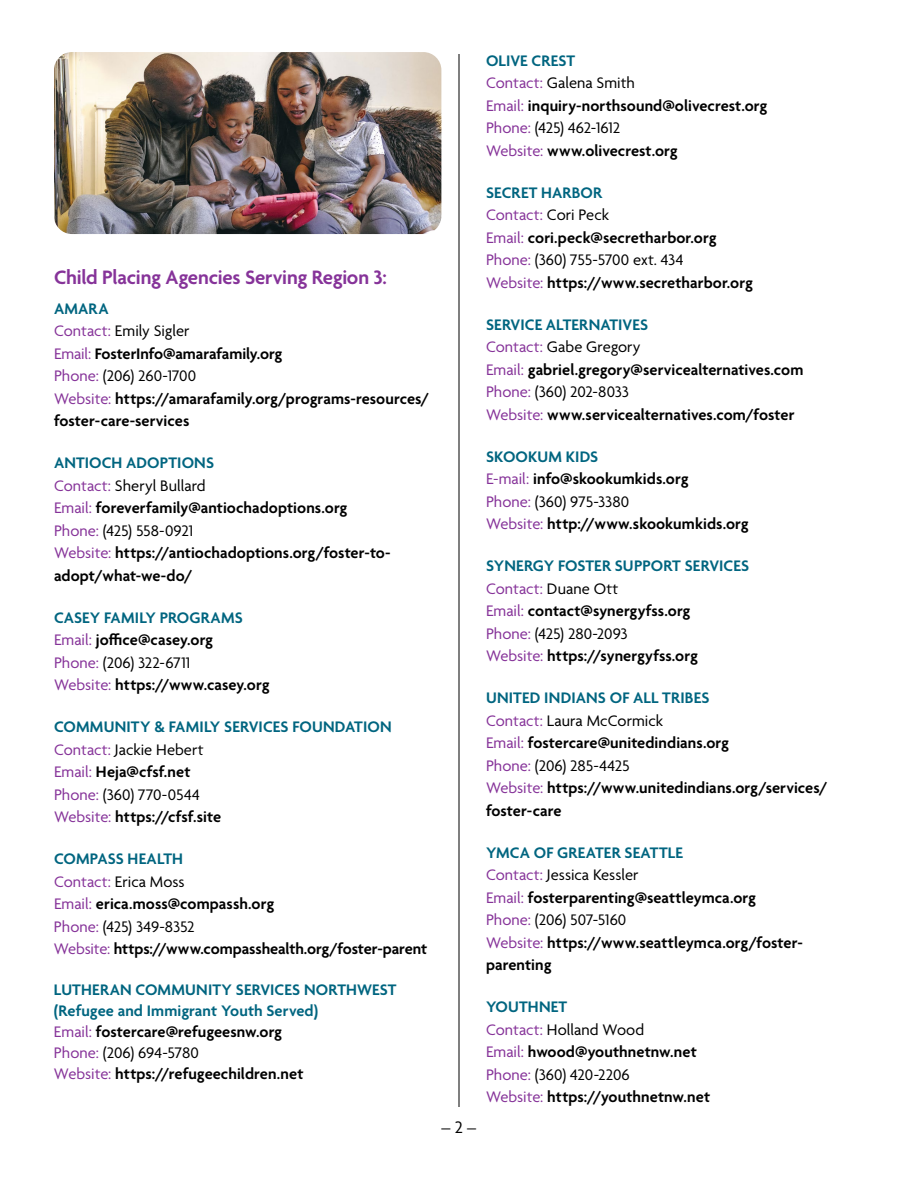
<style>
.page{position:relative;width:918px;height:1188px;background:#fff}
.page>*{position:absolute;margin:0;border:0;box-sizing:border-box;transform-origin:0 0}
.t1{font:600 21px "Agenda";letter-spacing:-.01em;color:#863399}
.t2{font:18px "Agenda";color:#000}
.t3{font:600 16.5px/22.5px "Agenda";letter-spacing:.005em;color:#000}
.t4{font:600 16.5px/22.5px "Agenda";letter-spacing:.005em;color:#006580}
.s1{color:#006580}
.s2{font-weight:400;color:#863399}
.s3{font-weight:400}
.s4{font-weight:400;color:#000}
.s5{color:#000}
</style>
<div class="page">
<img style="left:54px;top:52px;width:387px;height:182px">
<hr style="left:459px;top:54px;width:1px;height:1053px;background:#000">
<p class="t1" style="left:54px;top:265px;width:334px">Child Placing Agencies Serving Region 3:</p>
<p class="t3" style="left:54px;top:298px;width:377px"><span class="s1">AMARA<br></span><span class="s2">Contact:</span> <span class="s3">Emily Sigler<br></span><span class="s2">Email:</span> FosterInfo@amarafamily.org<br><span class="s2">Phone:</span> <span class="s3">(206) 260-1700<br></span><span class="s2">Website:</span> https://amarafamily.org/programs-resources/ foster-care-services</p>
<p class="t3" style="left:54px;top:453px;width:338px"><span class="s1">ANTIOCH ADOPTIONS<br></span><span class="s2">Contact:</span> <span class="s3">Sheryl Bullard<br></span><span class="s2">Email:</span> foreverfamily@antiochadoptions.org<br><span class="s2">Phone:</span> <span class="s3">(425) 558-0921<br></span><span class="s2">Website:</span> https://antiochadoptions.org/foster-to&shy;adopt/what-we-do/</p>
<p class="t3" style="left:54px;top:607px;width:217px"><span class="s1">CASEY FAMILY PROGRAMS<br></span><span class="s2">Email:</span> joffice@casey.org<br><span class="s2">Phone:</span> <span class="s3">(206) 322-6711<br></span><span class="s2">Website:</span> https://www.casey.org</p>
<p class="t4" style="left:54px;top:717px;width:339px">COMMUNITY &amp; FAMILY SERVICES FOUNDATION<br><span class="s2">Contact:</span> <span class="s4">Jackie Hebert<br></span><span class="s2">Email:</span> <span class="s5">Heja@cfsf.net<br></span><span class="s2">Phone:</span> <span class="s4">(360) 770-0544<br></span><span class="s2">Website:</span> <span class="s5">https://cfsf.site</span></p>
<p class="t3" style="left:54px;top:849px;width:375px"><span class="s1">COMPASS HEALTH<br></span><span class="s2">Contact:</span> <span class="s3">Erica Moss<br></span><span class="s2">Email:</span> erica.moss@compassh.org<br><span class="s2">Phone:</span> <span class="s3">(425) 349-8352<br></span><span class="s2">Website:</span> https://www.compasshealth.org/foster-parent</p>
<p class="t4" style="left:54px;top:980px;width:344px;line-height:21px">LUTHERAN COMMUNITY SERVICES NORTHWEST (Refugee and Immigrant Youth Served)<br><span class="s2">Email:</span> <span class="s5">fostercare@refugeesnw.org<br></span><span class="s2">Phone:</span> <span class="s4">(206) 694-5780<br></span><span class="s2">Website:</span> <span class="s5">https://refugeechildren.net</span></p>
<p class="t2" style="left:442px;top:1118px;width:36px">– 2 –</p>
<p class="t3" style="left:486px;top:50px;width:283px"><span class="s1">OLIVE CREST<br></span><span class="s2">Contact:</span> <span class="s3">Galena Smith<br></span><span class="s2">Email:</span> inquiry-northsound@olivecrest.org<br><span class="s2">Phone:</span> <span class="s3">(425) 462-1612<br></span><span class="s2">Website:</span> www.olivecrest.org</p>
<p class="t3" style="left:486px;top:182px;width:268px"><span class="s1">SECRET HARBOR<br></span><span class="s2">Contact:</span> <span class="s3">Cori Peck<br></span><span class="s2">Email:</span> cori.peck@secretharbor.org<br><span class="s2">Phone:</span> <span class="s3">(360) 755-5700 ext. 434<br></span><span class="s2">Website:</span> https://www.secretharbor.org</p>
<p class="t3" style="left:486px;top:314px;width:319px"><span class="s1">SERVICE ALTERNATIVES<br></span><span class="s2">Contact:</span> <span class="s3">Gabe Gregory<br></span><span class="s2">Email:</span> gabriel.gregory@servicealternatives.com <span class="s2">Phone:</span> <span class="s3">(360) 202-8033<br></span><span class="s2">Website:</span> www.servicealternatives.com/foster</p>
<p class="t3" style="left:486px;top:446px;width:264px"><span class="s1">SKOOKUM KIDS<br></span><span class="s2">E-mail:</span> info@skookumkids.org<br><span class="s2">Phone:</span> <span class="s3">(360) 975-3380<br></span><span class="s2">Website:</span> http://www.skookumkids.org</p>
<p class="t3" style="left:486px;top:556px;width:265px"><span class="s1">SYNERGY FOSTER SUPPORT SERVICES<br></span><span class="s2">Contact:</span> <span class="s3">Duane Ott<br></span><span class="s2">Email:</span> contact@synergyfss.org<br><span class="s2">Phone:</span> <span class="s3">(425) 280-2093<br></span><span class="s2">Website:</span> https://synergyfss.org</p>
<p class="t3" style="left:486px;top:688px;width:343px"><span class="s1">UNITED INDIANS OF ALL TRIBES<br></span><span class="s2">Contact:</span> <span class="s3">Laura McCormick<br></span><span class="s2">Email:</span> fostercare@unitedindians.org<br><span class="s2">Phone:</span> <span class="s3">(206) 285-4425<br></span><span class="s2">Website:</span> https://www.unitedindians.org/services/ foster-care</p>
<p class="t3" style="left:486px;top:842px;width:319px"><span class="s1">YMCA OF GREATER SEATTLE<br></span><span class="s2">Contact:</span> <span class="s3">Jessica Kessler<br></span><span class="s2">Email:</span> fosterparenting@seattleymca.org<br><span class="s2">Phone:</span> <span class="s3">(206) 507-5160<br></span><span class="s2">Website:</span> https://www.seattleymca.org/foster&shy;parenting</p>
<p class="t3" style="left:486px;top:997px;width:226px"><span class="s1">YOUTHNET<br></span><span class="s2">Contact:</span> <span class="s3">Holland Wood<br></span><span class="s2">Email:</span> hwood@youthnetnw.net<br><span class="s2">Phone:</span> <span class="s3">(360) 420-2206<br></span><span class="s2">Website:</span> https://youthnetnw.net</p>
</div>
